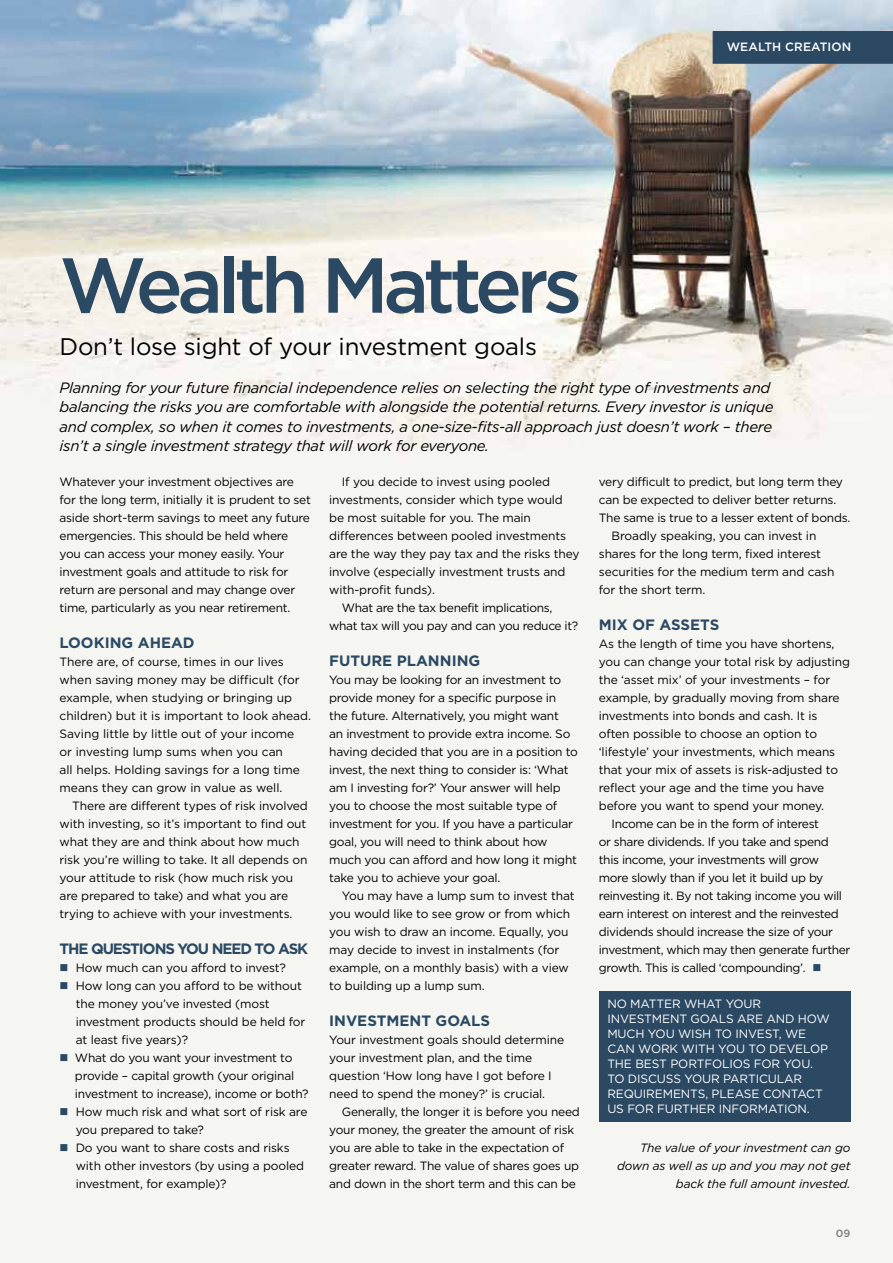
<style>
.page{position:relative;width:893px;height:1263px;background:#fff}
.page>*{position:absolute;margin:0;border:0;box-sizing:border-box;transform-origin:0 0}
.t1{font:500 77.7px "Gotham HTF";color:#2b4963}
.t2{font:24px "Gotham HTF";letter-spacing:-.01em;color:#000}
.t3{font:italic 15px/19.5px "Gotham HTF";letter-spacing:-.02em;color:#000}
.t4{font:700 15px "Gotham HTF";color:#2b4963}
.t5{font:700 15px "Gotham HTF";letter-spacing:-.07em;color:#2b4963}
.t6{font:12px/18px "Gotham HTF";letter-spacing:-.02em;color:#000}
.t7{font:12px/18px "Gotham HTF";color:#000}
.t8{font:12px "Gotham HTF";letter-spacing:-.01em;color:#fff}
.t9{font:italic 12px/18px "Gotham HTF";letter-spacing:-.01em;color:#000;text-align:right}
.t10{font:500 12px "Gotham HTF";letter-spacing:.01em;color:#fff}
.t11{font:500 10.5px "Gotham HTF";color:#7a7e7a}
.s1{color:#2b4963}
</style>
<div class="page">
<img style="left:0;top:0;width:893px;height:1263px">
<div style="left:599px;top:991px;width:251px;height:130px;background:#2b4963"></div>
<div style="left:713px;top:31px;width:180px;height:33px;background:#2b4963"></div>
<h1 class="t1" style="left:60px;top:241px;width:524px">WEALTH M ATTERS</h1>
<h2 class="t2" style="left:60px;top:333px;width:479px">Don’t lose sight of your investment goals</h2>
<p class="t10" style="left:727px;top:40px;width:126px">WEALTH CREATION</p>
<p class="t3" style="left:60px;top:378px;width:716px">Planning for your future financial independence relies on selecting the right type of investments and balancing the risks you are comfortable with alongside the potential returns. Every investor is unique and complex, so when it comes to investments, a one-size-fits-all approach just doesn’t work – there isn’t a single investment strategy that will work for everyone.</p>
<p class="t6" style="left:60px;top:473px;width:253px">Whatever your investment objectives are for the long term, initially it is prudent to set aside short-term savings to meet any future emergencies. This should be held where you can access your money easily. Your investment goals and attitude to risk for return are personal and may change over time, particularly as you near retirement.</p>
<p class="t4" style="left:60px;top:634px;width:137px">LOOKI NG AHEAD</p>
<p class="t7" style="left:60px;top:653px;width:253px">There are, of course, times in our lives when saving money may be difficult (for example, when studying or bringing up children) but it is important to look ahead.<br>Saving little by little out of your income<br>or investing lump sums when you can<br>all helps. Holding savings for a long time means they can grow in value as well.</p>
<p class="t6" style="left:60px;top:797px;width:250px;text-indent:13px">There are different types of risk involved with investing, so it’s important to find out what they are and think about how much risk you’re willing to take. It all depends on your attitude to risk (how much risk you are prepared to take) and what you are trying to achieve with your investments.</p>
<p class="t5" style="left:60px;top:940px;width:250px">THE QUESTIONS YOU NEED TO ASK</p>
<p class="t6" style="left:60px;top:959px;width:228px"><span class="s1">■</span> How much can you afford to invest?</p>
<p class="t6" style="left:76px;top:977px;width:231px;text-indent:-16px"><span class="s1">■</span> How long can you afford to be without the money you’ve invested (most investment products should be held for at least five years)?</p>
<p class="t6" style="left:75px;top:1049px;width:235px;text-indent:-15px"><span class="s1">■</span> What do you want your investment to provide – capital growth (your original investment to increase), income or both?</p>
<p class="t6" style="left:76px;top:1103px;width:233px;text-indent:-16px"><span class="s1">■</span> How much risk and what sort of risk are you prepared to take?</p>
<p class="t6" style="left:76px;top:1139px;width:230px;text-indent:-16px"><span class="s1">■</span> Do you want to share costs and risks with other investors (by using a pooled investment, for example)?</p>
<p class="t6" style="left:342px;top:473px;width:210px">If you decide to invest using pooled</p>
<p class="t6" style="left:329px;top:491px;width:235px">investments, consider which type would</p>
<p class="t6" style="left:329px;top:509px;width:203px">be most suitable for you. The main</p>
<p class="t6" style="left:329px;top:527px;width:238px">differences between pooled investments</p>
<p class="t6" style="left:329px;top:545px;width:252px">are the way they pay tax and the risks they</p>
<p class="t6" style="left:329px;top:563px;width:238px">involve (especially investment trusts and</p>
<p class="t6" style="left:329px;top:581px;width:107px">with-profit funds).</p>
<p class="t6" style="left:342px;top:599px;width:212px">What are the tax benefit implications,</p>
<p class="t6" style="left:329px;top:617px;width:251px">what tax will you pay and can you reduce it?</p>
<p class="t4" style="left:329px;top:652px;width:153px">FUTURE PLANNI NG</p>
<p class="t6" style="left:329px;top:671px;width:250px">You may be looking for an investment to provide money for a specific purpose in the future. Alternatively, you might want<br>an investment to provide extra income. So having decided that you are in a position to invest, the next thing to consider is: ‘What am I investing for?’ Your answer will help you to choose the most suitable type of investment for you. If you have a particular goal, you will need to think about how much you can afford and how long it might take you to achieve your goal.</p>
<p class="t6" style="left:329px;top:887px;width:247px;text-indent:13px">You may have a lump sum to invest that you would like to see grow or from which you wish to draw an income. Equally, you may decide to invest in instalments (for example, on a monthly basis) with a view to building up a lump sum.</p>
<p class="t4" style="left:329px;top:1012px;width:162px">INVESTMENT GOALS</p>
<p class="t6" style="left:329px;top:1031px;width:236px">Your investment goals should determine your investment plan, and the time question ‘How long have I got before I need to spend the money?’ is crucial.</p>
<p class="t6" style="left:329px;top:1103px;width:252px;text-indent:13px">Generally, the longer it is before you need your money, the greater the amount of risk you are able to take in the expectation of greater reward. The value of shares goes up and down in the short term and this can be</p>
<p class="t6" style="left:599px;top:473px;width:246px">very difficult to predict, but long term they</p>
<p class="t6" style="left:599px;top:491px;width:239px">can be expected to deliver better returns.</p>
<p class="t6" style="left:599px;top:509px;width:253px">The same is true to a lesser extent of bonds.</p>
<p class="t6" style="left:612px;top:527px;width:206px">Broadly speaking, you can invest in</p>
<p class="t6" style="left:599px;top:545px;width:224px">shares for the long term, fixed interest</p>
<p class="t6" style="left:599px;top:563px;width:237px">securities for the medium term and cash</p>
<p class="t6" style="left:599px;top:581px;width:108px">for the short term.</p>
<p class="t4" style="left:599px;top:616px;width:122px">MI X OF ASSETS</p>
<p class="t6" style="left:599px;top:635px;width:237px">As the length of time you have shortens,</p>
<p class="t6" style="left:599px;top:653px;width:253px">you can change your total risk by adjusting</p>
<p class="t6" style="left:599px;top:671px;width:233px">the ‘asset mix’ of your investments – for</p>
<p class="t6" style="left:599px;top:689px;width:242px">example, by gradually moving from share</p>
<p class="t6" style="left:599px;top:707px;width:220px">investments into bonds and cash. It is</p>
<p class="t6" style="left:599px;top:725px;width:220px">often possible to choose an option to</p>
<p class="t6" style="left:599px;top:743px;width:238px">‘lifestyle’ your investments, which means</p>
<p class="t6" style="left:599px;top:761px;width:241px">that your mix of assets is risk-adjusted to</p>
<p class="t6" style="left:599px;top:779px;width:227px">reflect your age and the time you have</p>
<p class="t6" style="left:599px;top:797px;width:227px">before you want to spend your money.</p>
<p class="t6" style="left:612px;top:815px;width:209px">Income can be in the form of interest</p>
<p class="t6" style="left:599px;top:833px;width:232px">or share dividends. If you take and spend</p>
<p class="t6" style="left:599px;top:851px;width:222px">this income, your investments will grow</p>
<p class="t6" style="left:599px;top:869px;width:226px">more slowly than if you let it build up by</p>
<p class="t6" style="left:599px;top:887px;width:245px">reinvesting it. By not taking income you will</p>
<p class="t6" style="left:599px;top:905px;width:242px">earn interest on interest and the reinvested</p>
<p class="t6" style="left:599px;top:923px;width:236px">dividends should increase the size of your</p>
<p class="t6" style="left:599px;top:941px;width:253px">investment, which may then generate further</p>
<p class="t6" style="left:599px;top:959px;width:224px">growth. This is called ‘compounding’. <span class="s1">■</span></p>
<p class="t8" style="left:607px;top:997px;width:33px">No matter</p>
<p class="t8" style="left:684px;top:997px;width:11px">what</p>
<p class="t8" style="left:726px;top:997px;width:27px">your</p>
<p class="t8" style="left:607px;top:1012px;width:9px">investment</p>
<p class="t8" style="left:691px;top:1012px;width:28px">goals</p>
<p class="t8" style="left:737px;top:1012px;width:10px">are</p>
<p class="t8" style="left:766px;top:1012px;width:62px">an d how</p>
<p class="t8" style="left:607px;top:1027px;width:10px">much</p>
<p class="t8" style="left:648px;top:1027px;width:40px">you wish</p>
<p class="t8" style="left:715px;top:1027px;width:29px">to invest</p>
<p class="t8" style="left:779px;top:1027px;width:18px">, we</p>
<p class="t8" style="left:607px;top:1042px;width:10px">can</p>
<p class="t8" style="left:638px;top:1042px;width:53px">work with</p>
<p class="t8" style="left:718px;top:1042px;width:69px">you to devel</p>
<p class="t8" style="left:810px;top:1042px;width:18px">op</p>
<p class="t8" style="left:607px;top:1057px;width:9px">the</p>
<p class="t8" style="left:635px;top:1057px;width:17px">best</p>
<p class="t8" style="left:670px;top:1057px;width:27px">portf</p>
<p class="t8" style="left:712px;top:1057px;width:103px">olios for you.</p>
<p class="t8" style="left:607px;top:1072px;width:38px">To discuss</p>
<p class="t8" style="left:684px;top:1072px;width:48px">your particular</p>
<p class="t8" style="left:607px;top:1087px;width:36px">requirements</p>
<p class="t8" style="left:705px;top:1087px;width:15px">, please</p>
<p class="t8" style="left:763px;top:1087px;width:28px">contact</p>
<p class="t8" style="left:607px;top:1102px;width:59px">us for further</p>
<p class="t8" style="left:719px;top:1102px;width:39px">informati</p>
<p class="t8" style="left:787px;top:1102px;width:24px">on.</p>
<p class="t9" style="left:617px;top:1139px;width:235px">The value of your investment can go down as well as up and you may not get back the full amount invested.</p>
<p class="t11" style="left:836px;top:1228px;width:16px">09</p>
</div>
